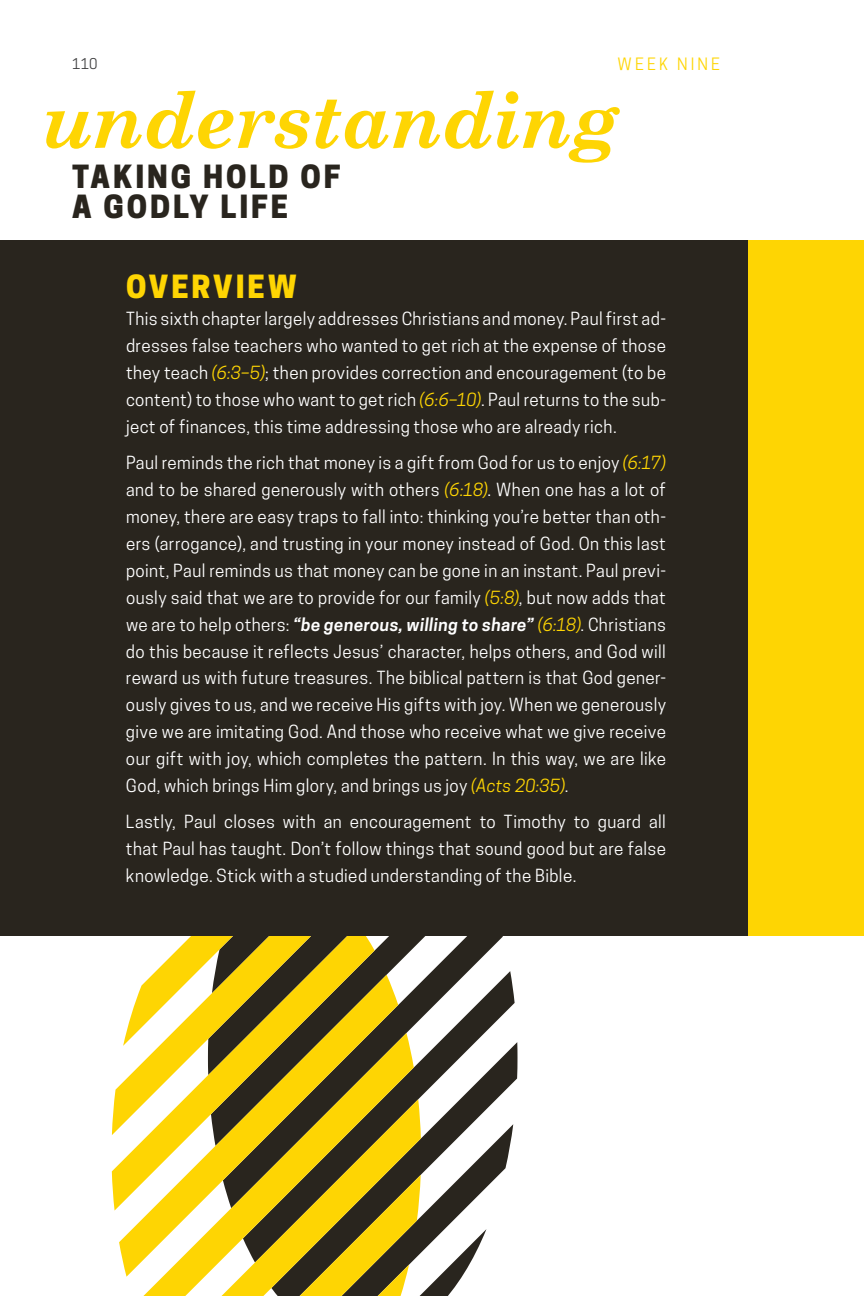
<style>
.page{position:relative;width:864px;height:1296px;background:#fff}
.page>*{position:absolute;margin:0;border:0;box-sizing:border-box;transform-origin:0 0}
.t1{font:italic 700 78px "Century Schoolbook";letter-spacing:-.02em;color:#fed503}
.t2{font:800 30px/30px "Cooper Hewitt";letter-spacing:.1em;color:#29251e}
.t3{font:800 30px "Cooper Hewitt";letter-spacing:.095em;color:#fed503}
.t4{font:17px/27px "Cooper Hewitt";letter-spacing:.025em;color:#fff;text-align:justify}
.t5{font:16px "Cooper Hewitt";letter-spacing:.2em;color:#fed503}
.t6{font:14px "Cooper Hewitt";color:#3e3e3f}
.s1{font-style:italic;color:#fed503}
.s2{font-weight:600;font-style:italic}
</style>
<div class="page">
<div style="left:0;top:240px;width:864px;height:696px;background:#29251e"></div>
<div style="left:749px;top:240px;width:115px;height:696px;background:#fed503"></div>
<svg style="left:503px;top:971px;width:12px;height:155px"></svg>
<svg style="left:414px;top:936px;width:89px;height:188px"></svg>
<svg style="left:112px;top:1148px;width:23px;height:63px"></svg>
<svg style="left:414px;top:1124px;width:99px;height:172px"></svg>
<svg style="left:135px;top:1075px;width:279px;height:221px;fill:#fed503"></svg>
<svg style="left:112px;top:1075px;width:230px;height:60px;fill:#fed503"></svg>
<svg style="left:123px;top:936px;width:332px;height:139px"></svg>
<p class="t6" style="left:72px;top:55px;width:27px">110</p>
<p class="t5" style="left:618px;top:55px;width:104px">WEEK NINE</p>
<h1 class="t1" style="left:41px;top:60px;width:580px">understanding</h1>
<h2 class="t2" style="left:72px;top:161px;width:270px">TAKING HOLD OF<br>A GODLY LIFE</h2>
<h2 class="t3" style="left:126px;top:268px;width:172px">OVERVIEW</h2>
<p class="t4" style="left:126px;top:305px;width:542px">This sixth chapter largely addresses Christians and money. Paul first ad&shy;dresses false teachers who wanted to get rich at the expense of those they teach <span class="s1">(6:3–5)</span>; then provides correction and encouragement (to be content) to those who want to get rich <span class="s1">(6:6–10)</span>. Paul returns to the sub&shy;ject of finances, this time addressing those who are already rich.</p>
<p class="t4" style="left:126px;top:449px;width:542px">Paul reminds the rich that money is a gift from God for us to enjoy <span class="s1">(6:17) </span>and to be shared generously with others <span class="s1">(6:18)</span>. When one has a lot of money, there are easy traps to fall into: thinking you’re better than oth&shy;ers (arrogance), and trusting in your money instead of God. On this last point, Paul reminds us that money can be gone in an instant. Paul previ&shy;ously said that we are to provide for our family <span class="s1">(5:8)</span>, but now adds that we are to help others: <span class="s2">“be generous, willing to share”</span> <span class="s1">(6:18)</span>. Christians do this because it reflects Jesus’ character, helps others, and God will reward us with future treasures. The biblical pattern is that God gener&shy;ously gives to us, and we receive His gifts with joy. When we generously give we are imitating God. And those who receive what we give receive our gift with joy, which completes the pattern. In this way, we are like God, which brings Him glory, and brings us joy <span class="s1">(Acts 20:35)</span>.</p>
<p class="t4" style="left:126px;top:809px;width:542px">Lastly, Paul closes with an encouragement to Timothy to guard all that Paul has taught. Don’t follow things that sound good but are false knowledge. Stick with a studied understanding of the Bible.</p>
</div>
